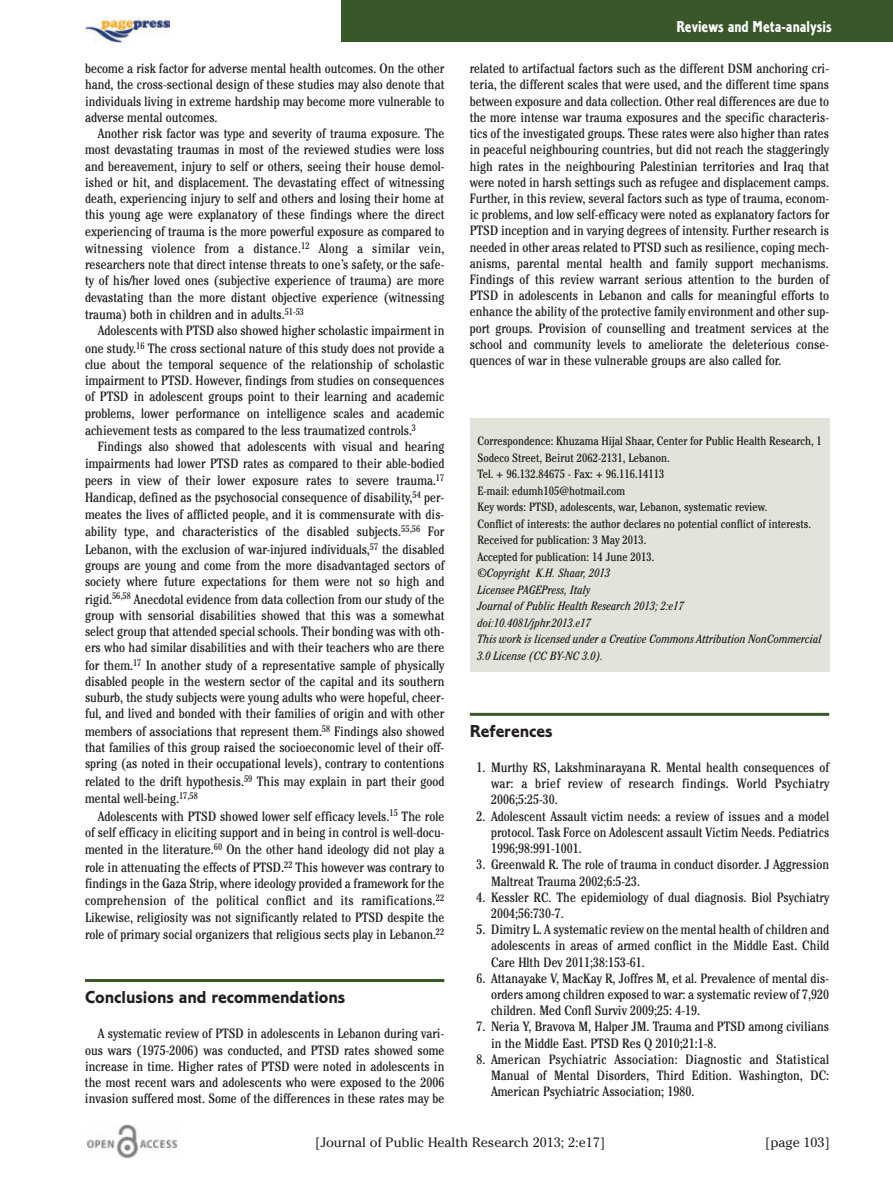
<style>
.page{position:relative;width:893px;height:1191px;background:#fff}
.page>*{position:absolute;margin:0;border:0;box-sizing:border-box;transform-origin:0 0}
.t1{font:18px "Corinthian Bold Plain";color:#231f20}
.t2{font:16.5px "Corinthian Bold Condensed Plain";color:#fff}
.t3{font:condensed 13.5px/16.2px "Cheltenham";color:#231f20;text-align:justify}
.t4{font:13.5px "Cheltenham";color:#231f20}
.t5{font:condensed 12px/16.5px "Cheltenham";color:#231f20}
.t6{font:italic condensed 12px/16.5px "Cheltenham";color:#231f20}
</style>
<div class="page">
<div style="left:342px;top:0;width:551px;height:41px;background:#395728"></div>
<hr style="left:85px;top:979px;width:359px;height:3px;background:#395728">
<hr style="left:470px;top:713px;width:359px;height:3px;background:#395728">
<img style="left:85px;top:17px;width:85px;height:26px">
<img style="left:87px;top:1124px;width:91px;height:35px">
<div style="left:470px;top:419px;width:359px;height:253px;background:#e2e4db"></div>
<p class="t2" style="left:676px;top:21px;width:157px">Reviews and Meta-analysis</p>
<p class="t3" style="left:85px;top:62px;width:361px">become a risk factor for adverse mental health outcomes. On the other hand, the cross-sectional design of these studies may also denote that individuals living in extreme hardship may become more vulnerable to adverse mental outcomes.</p>
<p class="t3" style="left:85px;top:127px;width:361px;text-indent:13px">Another risk factor was type and severity of trauma exposure. The most devastating traumas in most of the reviewed studies were loss and bereavement, injury to self or others, seeing their house demol&shy;ished or hit, and displacement. The devastating effect of witnessing death, experiencing injury to self and others and losing their home at this young age were explanatory of these findings where the direct experiencing of trauma is the more powerful exposure as compared to witnessing violence from a distance.<sup>12</sup> Along a similar vein,</p>
<p class="t3" style="left:85px;top:257px;width:361px;line-height:16.6px">researchers note that direct intense threats to one’s safety, or the safe&shy;ty of his/her loved ones (subjective experience of trauma) are more devastating than the more distant objective experience (witnessing trauma) both in children and in adults.<sup>51-53</sup></p>
<p class="t3" style="left:85px;top:324px;width:361px;line-height:16.6px;text-indent:13px">Adolescents with PTSD also showed higher scholastic impairment in one study.<sup>16</sup> The cross sectional nature of this study does not provide a clue about the temporal sequence of the relationship of scholastic impairment to PTSD. However, findings from studies on consequences of PTSD in adolescent groups point to their learning and academic problems, lower performance on intelligence scales and academic achievement tests as compared to the less traumatized controls.<sup>3</sup></p>
<p class="t3" style="left:85px;top:440px;width:361px;line-height:16.6px;text-indent:13px">Findings also showed that adolescents with visual and hearing impairments had lower PTSD rates as compared to their able-bodied peers in view of their lower exposure rates to severe trauma.<sup>17<br></sup>Handicap, defined as the psychosocial consequence of disability,<sup>54</sup> per&shy;meates the lives of afflicted people, and it is commensurate with dis&shy;ability type, and characteristics of the disabled subjects.<sup>55,56</sup> For Lebanon, with the exclusion of war-injured individuals,<sup>57</sup> the disabled groups are young and come from the more disadvantaged sectors of society where future expectations for them were not so high and rigid.<sup>56,58</sup> Anecdotal evidence from data collection from our study of the group with sensorial disabilities showed that this was a somewhat select group that attended special schools. Their bonding was with oth&shy;ers who had similar disabilities and with their teachers who are there for them.<sup>17</sup> In another study of a representative sample of physically disabled people in the western sector of the capital and its southern suburb, the study subjects were young adults who were hopeful, cheer&shy;ful, and lived and bonded with their families of origin and with other members of associations that represent them.<sup>58</sup> Findings also showed</p>
<p class="t3" style="left:85px;top:740px;width:361px;line-height:17.1px">that families of this group raised the socioeconomic level of their off&shy;spring (as noted in their occupational levels), contrary to contentions related to the drift hypothesis.<sup>59</sup> This may explain in part their good mental well-being.<sup>17,58</sup></p>
<p class="t3" style="left:85px;top:808px;width:361px;line-height:17px;text-indent:13px">Adolescents with PTSD showed lower self efficacy levels.<sup>15</sup> The role of self efficacy in eliciting support and in being in control is well-docu&shy;mented in the literature.<sup>60</sup> On the other hand ideology did not play a role in attenuating the effects of PTSD.<sup>22</sup> This however was contrary to findings in the Gaza Strip, where ideology provided a framework for the comprehension of the political conflict and its ramifications.<sup>22<br></sup>Likewise, religiosity was not significantly related to PTSD despite the role of primary social organizers that religious sects play in Lebanon.<sup>22</sup></p>
<p class="t3" style="left:470px;top:62px;width:361px">related to artifactual factors such as the different DSM anchoring cri&shy;teria, the different scales that were used, and the different time spans between exposure and data collection. Other real differences are due to the more intense war trauma exposures and the specific characteris&shy;tics of the investigated groups. These rates were also higher than rates in peaceful neighbouring countries, but did not reach the staggeringly high rates in the neighbouring Palestinian territories and Iraq that were noted in harsh settings such as refugee and displacement camps.<br>Further, in this review, several factors such as type of trauma, econom&shy;ic problems, and low self-efficacy were noted as explanatory factors for PTSD inception and in varying degrees of intensity. Further research is needed in other areas related to PTSD such as resilience, coping mech&shy;anisms, parental mental health and family support mechanisms.<br>Findings of this review warrant serious attention to the burden of PTSD in adolescents in Lebanon and calls for meaningful efforts to enhance the ability of the protective family environment and other sup&shy;port groups. Provision of counselling and treatment services at the school and community levels to ameliorate the deleterious conse&shy;quences of war in these vulnerable groups are also called for.</p>
<p class="t5" style="left:477px;top:434px;width:346px">Correspondence: Khuzama Hijal Shaar, Center for Public Health Research, 1<br>Sodeco Street, Beirut 2062-2131, Lebanon.<br>Tel. + 96.132.84675 - Fax: + 96.116.14113<br>E-mail: edumh105@hotmail.com<br>Key words: PTSD, adolescents, war, Lebanon, systematic review.<br>Conflict of interests: the author declares no potential conflict of interests.<br>Received for publication: 3 May 2013.<br>Accepted for publication: 14 June 2013.</p>
<p class="t6" style="left:477px;top:566px;width:346px">©Copyright K.H. Shaar, 2013<br>Licensee PAGEPress, Italy<br>Journal of Public Health Research 2013; 2:e17<br>doi:10.4081/jphr.2013.e17<br>This work is licensed under a Creative Commons Attribution NonCommercial 3.0 License (CC BY-NC 3.0).</p>
<h1 class="t1" style="left:470px;top:725px;width:84px">References</h1>
<p class="t3" style="left:491px;top:760px;width:340px;text-indent:-15px">1. Murthy RS, Lakshminarayana R. Mental health consequences of war: a brief review of research findings. World Psychiatry 2006;5:25-30.</p>
<p class="t3" style="left:491px;top:809px;width:340px;text-indent:-15px">2. Adolescent Assault victim needs: a review of issues and a model protocol. Task Force on Adolescent assault Victim Needs. Pediatrics 1996;98:991-1001.</p>
<p class="t3" style="left:491px;top:858px;width:340px;text-indent:-15px">3. Greenwald R. The role of trauma in conduct disorder. J Aggression<br>Maltreat Trauma 2002;6:5-23.</p>
<p class="t3" style="left:491px;top:890px;width:340px;text-indent:-15px">4. Kessler RC. The epidemiology of dual diagnosis. Biol Psychiatry<br>2004;56:730-7.</p>
<p class="t3" style="left:491px;top:922px;width:340px;text-indent:-15px">5. Dimitry L. A systematic review on the mental health of children and adolescents in areas of armed conflict in the Middle East. Child Care Hlth Dev 2011;38:153-61.</p>
<p class="t3" style="left:491px;top:971px;width:340px;text-indent:-15px">6. Attanayake V, MacKay R, Joffres M, et al. Prevalence of mental dis&shy;orders among children exposed to war: a systematic review of 7,920 children. Med Confl Surviv 2009;25: 4-19.</p>
<p class="t3" style="left:491px;top:1020px;width:340px;text-indent:-15px">7. Neria Y, Bravova M, Halper JM. Trauma and PTSD among civilians in the Middle East. PTSD Res Q 2010;21:1-8.</p>
<p class="t3" style="left:491px;top:1052px;width:340px;text-indent:-15px">8. American Psychiatric Association: Diagnostic and Statistical Manual of Mental Disorders, Third Edition. Washington, DC:<br>American Psychiatric Association; 1980.</p>
<p class="t4" style="left:315px;top:1134px;width:292px">[Journal of Public Health Research 2013; 2:e17]</p>
<p class="t4" style="left:765px;top:1134px;width:66px">[page 103]</p>
<h1 class="t1" style="left:85px;top:991px;width:262px">Conclusions and recommendations</h1>
<p class="t3" style="left:85px;top:1026px;width:361px;text-indent:13px">A systematic review of PTSD in adolescents in Lebanon during vari&shy;ous wars (1975-2006) was conducted, and PTSD rates showed some increase in time. Higher rates of PTSD were noted in adolescents in the most recent wars and adolescents who were exposed to the 2006 invasion suffered most. Some of the differences in these rates may be</p>
</div>
